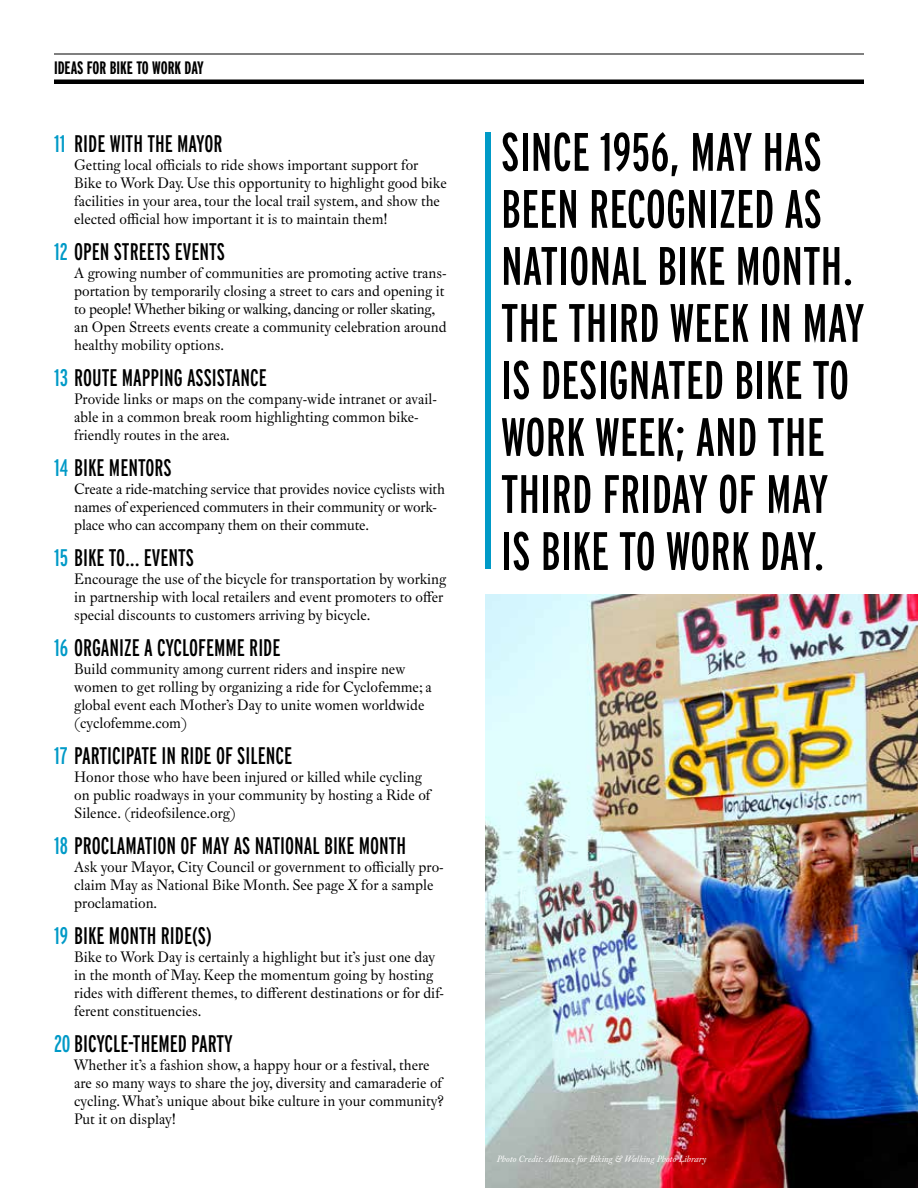
<style>
.page{position:relative;width:918px;height:1188px;background:#fff}
.page>*{position:absolute;margin:0;border:0;box-sizing:border-box;transform-origin:0 0}
.t1{font:extra-condensed 54px/57px "Interstate";color:#000}
.t2{font:extra-condensed 24px "Interstate";color:#000}
.t3{font:700 extra-condensed 18px "Interstate";color:#000}
.t4{font:15px/18px "Fleischman BT Pro";color:#000}
.t5{font:italic 9px "Fleischman BT Pro";color:#fff}
.s1{color:#009ac7}
</style>
<div class="page">
<hr style="left:54px;top:54px;width:810px;height:1px;background:#000">
<hr style="left:54px;top:80px;width:810px;height:4px;background:#000">
<div style="left:485px;top:132px;width:6px;height:437px;background:#009ac7"></div>
<img style="left:485px;top:594px;width:433px;height:594px">
<p class="t3" style="left:54px;top:57px;width:151px">IDEAS FOR BIKE TO WORK DAY</p>
<h2 class="t2" style="left:54px;top:129px;width:170px"><span class="s1">11</span> RIDE WITH THE MAYOR</h2>
<p class="t4" style="left:74px;top:155px;width:374px">Getting local officials to ride shows important support for Bike to Work Day. Use this opportunity to highlight good bike facilities in your area, tour the local trail system, and show the elected official how important it is to maintain them!</p>
<h2 class="t2" style="left:54px;top:237px;width:172px"><span class="s1">12</span> OPEN STREETS EVENTS</h2>
<p class="t4" style="left:74px;top:263px;width:374px">A growing number of communities are promoting active trans&shy;portation by temporarily closing a street to cars and opening it to people! Whether biking or walking, dancing or roller skating, an Open Streets events create a community celebration around healthy mobility options.</p>
<h2 class="t2" style="left:54px;top:363px;width:214px"><span class="s1">13</span> ROUTE MAPPING ASSISTANCE</h2>
<p class="t4" style="left:74px;top:389px;width:364px">Provide links or maps on the company-wide intranet or avail&shy;able in a common break room highlighting common bike&shy;friendly routes in the area.</p>
<h2 class="t2" style="left:54px;top:453px;width:119px"><span class="s1">14</span> BIKE MENTORS</h2>
<p class="t4" style="left:74px;top:479px;width:372px">Create a ride-matching service that provides novice cyclists with names of experienced commuters in their community or work&shy;place who can accompany them on their commute.</p>
<h2 class="t2" style="left:54px;top:543px;width:141px"><span class="s1">15</span> BIKE TO... EVENTS</h2>
<p class="t4" style="left:74px;top:569px;width:374px">Encourage the use of the bicycle for transportation by working in partnership with local retailers and event promoters to offer special discounts to customers arriving by bicycle.</p>
<h2 class="t2" style="left:54px;top:633px;width:228px"><span class="s1">16</span> ORGANIZE A CYCLOFEMME RIDE</h2>
<p class="t4" style="left:74px;top:659px;width:359px">Build community among current riders and inspire new women to get rolling by organizing a ride for Cyclofemme; a global event each Mother’s Day to unite women worldwide (cyclofemme.com)</p>
<h2 class="t2" style="left:54px;top:741px;width:240px"><span class="s1">17</span> PARTICIPATE IN RIDE OF SILENCE</h2>
<p class="t4" style="left:74px;top:767px;width:358px">Honor those who have been injured or killed while cycling on public roadways in your community by hosting a Ride of<br>Silence. (rideofsilence.org)</p>
<h2 class="t2" style="left:54px;top:831px;width:354px"><span class="s1">18</span> PROCLAMATION OF MAY AS NATIONAL BIKE MONTH</h2>
<p class="t4" style="left:74px;top:857px;width:371px">Ask your Mayor, City Council or government to officially pro&shy;claim May as National Bike Month. See page X for a sample proclamation.</p>
<h2 class="t2" style="left:54px;top:921px;width:159px"><span class="s1">19</span> BIKE MONTH RIDE(S)</h2>
<p class="t4" style="left:74px;top:947px;width:371px">Bike to Work Day is certainly a highlight but it’s just one day in the month of May. Keep the momentum going by hosting rides with different themes, to different destinations or for dif&shy;ferent constituencies.</p>
<h2 class="t2" style="left:54px;top:1029px;width:180px"><span class="s1">20</span> BICYCLE-THEMED PARTY</h2>
<p class="t4" style="left:74px;top:1055px;width:371px">Whether it’s a fashion show, a happy hour or a festival, there are so many ways to share the joy, diversity and camaraderie of cycling. What’s unique about bike culture in your community?<br>Put it on display!</p>
<h1 class="t1" style="left:501px;top:123px;width:365px">SINCE 1956, MAY HAS<br>BEEN RECOGNIZED AS<br>NATIONAL BIKE MONTH.<br>THE THIRD WEEK IN MAY<br>IS DESIGNATED BIKE TO<br>WORK WEEK; AND THE<br>THIRD FRIDAY OF MAY<br>IS BIKE TO WORK DAY.</h1>
<p class="t5" style="left:497px;top:1153px;width:211px">Photo Credit: Alliance for Biking &amp; Walking Photo Library</p>
</div>
